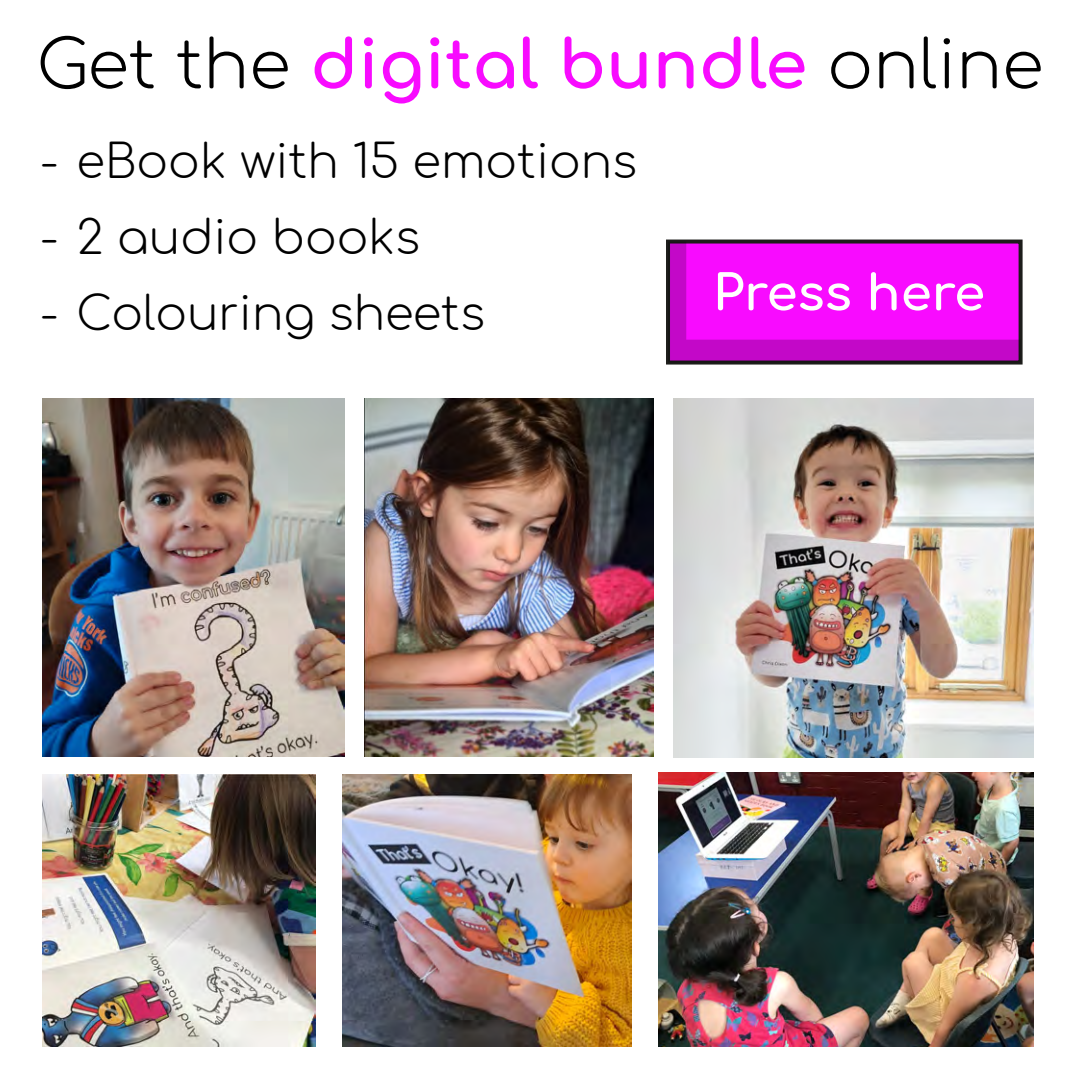
<style>
.page{position:relative;width:1080px;height:1080px;background:#fff}
.page>*{position:absolute;margin:0;border:0;box-sizing:border-box;transform-origin:0 0}
.t1{font:700 66.6px "Comfortaa";color:#f80bff}
.t2{font:700 49px "Comfortaa";color:#fff}
.t3{font:300 45.8px "Comfortaa";color:#000}
.s1{font-weight:300;color:#000}
</style>
<div class="page">
<svg style="left:666px;top:240px;width:357px;height:125px;background:#363634"></svg>
<svg style="left:668px;top:242px;width:353px;height:121px;background:#e20be9"></svg>
<img style="left:42px;top:775px;width:273px;height:271px">
<img style="left:365px;top:398px;width:289px;height:359px">
<img style="left:674px;top:398px;width:359px;height:360px">
<img style="left:42px;top:398px;width:303px;height:359px">
<img style="left:342px;top:774px;width:290px;height:273px">
<img style="left:659px;top:773px;width:374px;height:273px">
<h1 class="t1" style="left:37px;top:3px;width:1008px"><span class="s1">Get the</span> digital bundle <span class="s1">online</span></h1>
<p class="t3" style="left:41px;top:120px;width:598px">- eBook with 15 emotions</p>
<p class="t3" style="left:41px;top:196px;width:381px">- 2 audio books</p>
<p class="t3" style="left:41px;top:272px;width:446px">- Colouring sheets</p>
<p class="t2" style="left:713px;top:247px;width:274px">Press here</p>
</div>
